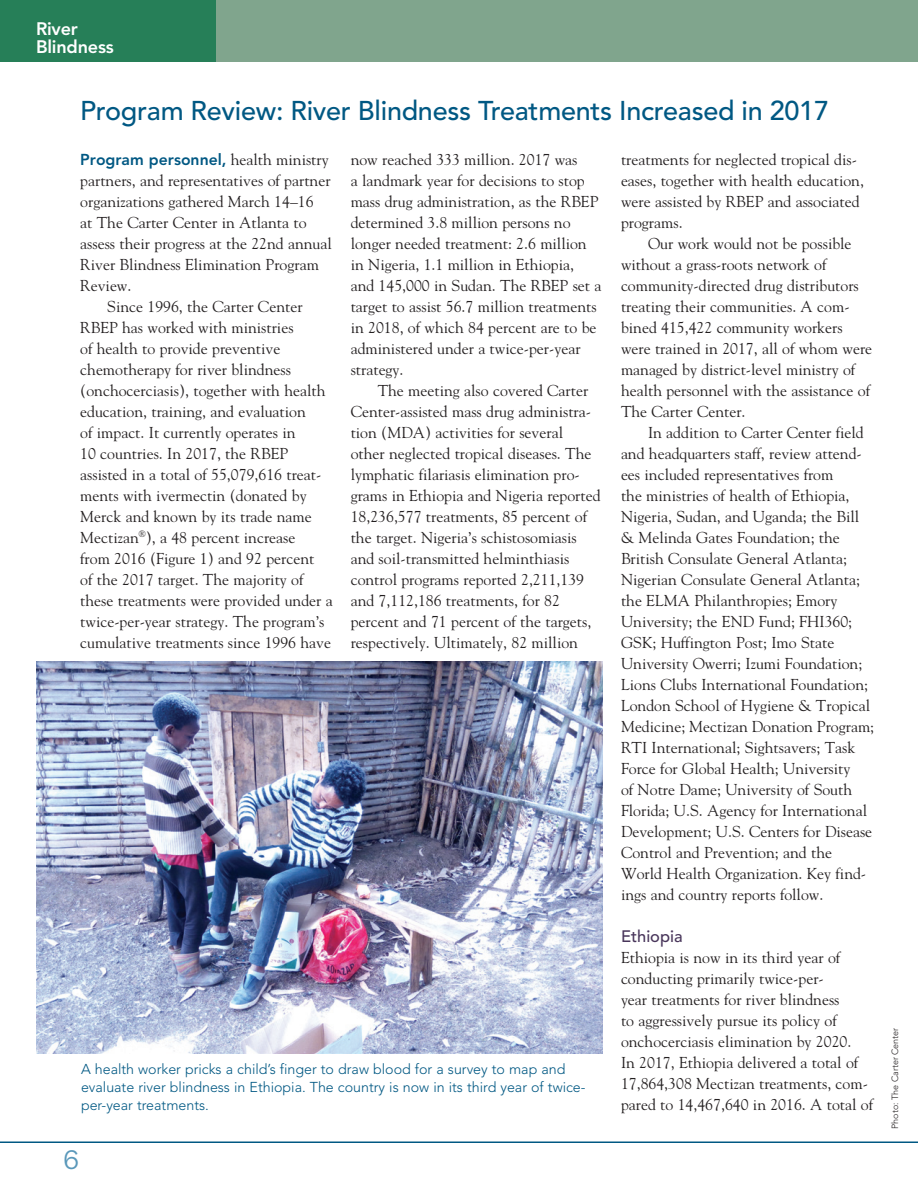
<style>
.page{position:relative;width:918px;height:1188px;background:#fff}
.page>*{position:absolute;margin:0;border:0;box-sizing:border-box;transform-origin:0 0}
.Avenir_Headline{font:500 27px "Avenir";letter-spacing:-.01em;color:#005883}
.Body_Copy{font:27px "Lean OFY";color:#5a98ba}
.t1{font:800 18px/18px "Avenir";letter-spacing:-.01em;color:#fff}
.Avenir_Subhead{font:500 16.5px "Avenir";color:#49365b}
.Body_Copy-2{font:15.75px/21px "Goudy";color:#231f20}
.Body_No_Indent{font:15.75px/21px "Goudy";color:#231f20}
.t2{font:300 14.25px/18px "Avenir";color:#005883}
.Photo_Credit{font:300 9px "Avenir";color:#231f20}
.s1{font-family:"Avenir";font-weight:800;color:#005883}
</style>
<div class="page">
<div style="left:216px;top:0;width:702px;height:62px;background:#80a58d"></div>
<hr style="left:0;top:1142px;width:918px;height:1px;background:#005883">
<div style="left:0;top:0;width:216px;height:62px;background:#267f58"></div>
<img style="left:36px;top:662px;width:567px;height:392px">
<p class="t1" style="left:36px;top:20px;width:79px">River<br>Blindness</p>
<p class="Avenir_Headline" style="left:80px;top:95px;width:750px">Program Review: River Blindness Treatments Increased in 2017</p>
<p class="Body_Copy-2" style="left:621px;top:148px;width:245px">treatments for neglected tropical dis&shy;eases, together with health education, were assisted by RBEP and associated programs.</p>
<p class="Body_Copy-2" style="left:621px;top:232px;width:253px;text-indent:27px">Our work would not be possible without a grass-roots network of community-directed drug distributors treating their communities. A com&shy;bined 415,422 community workers were trained in 2017, all of whom were managed by district-level ministry of health personnel with the assistance of The Carter Center.</p>
<p class="Body_Copy-2" style="left:621px;top:421px;width:255px;text-indent:27px">In addition to Carter Center field and headquarters staff, review attend&shy;ees included representatives from<br>the ministries of health of Ethiopia, Nigeria, Sudan, and Uganda; the Bill &amp; Melinda Gates Foundation; the British Consulate General Atlanta; Nigerian Consulate General Atlanta; the ELMA Philanthropies; Emory University; the END Fund; FHI360; GSK; Huffington Post; Imo State University Owerri; Izumi Foundation; Lions Clubs International Foundation; London School of Hygiene &amp; Tropical Medicine; Mectizan Donation Program; RTI International; Sightsavers; Task Force for Global Health; University<br>of Notre Dame; University of South Florida; U.S. Agency for International Development; U.S. Centers for Disease Control and Prevention; and the World Health Organization. Key find&shy;ings and country reports follow.</p>
<p class="Avenir_Subhead" style="left:621px;top:926px;width:63px">Ethiopia</p>
<p class="Body_No_Indent" style="left:621px;top:946px;width:254px">Ethiopia is now in its third year of conducting primarily twice-per-<br>year treatments for river blindness<br>to aggressively pursue its policy of onchocerciasis elimination by 2020.<br>In 2017, Ethiopia delivered a total of 17,864,308 Mectizan treatments, com&shy;pared to 14,467,640 in 2016. A total of</p>
<p class="Body_No_Indent" style="left:80px;top:148px;width:253px"><span class="s1">Program personnel,</span> health ministry partners, and representatives of partner organizations gathered March 14–16<br>at The Carter Center in Atlanta to assess their progress at the 22nd annual River Blindness Elimination Program Review.</p>
<p class="Body_Copy-2" style="left:80px;top:295px;width:254px;text-indent:27px">Since 1996, the Carter Center RBEP has worked with ministries<br>of health to provide preventive chemotherapy for river blindness (onchocerciasis), together with health education, training, and evaluation<br>of impact. It currently operates in<br>10 countries. In 2017, the RBEP assisted in a total of 55,079,616 treat&shy;ments with ivermectin (donated by Merck and known by its trade name Mectizan<sup>®</sup>), a 48 percent increase<br>from 2016 (Figure 1) and 92 percent<br>of the 2017 target. The majority of these treatments were provided under a twice-per-year strategy. The program’s cumulative treatments since 1996 have</p>
<p class="Body_Copy-2" style="left:351px;top:148px;width:252px">now reached 333 million. 2017 was<br>a landmark year for decisions to stop mass drug administration, as the RBEP determined 3.8 million persons no longer needed treatment: 2.6 million in Nigeria, 1.1 million in Ethiopia, and 145,000 in Sudan. The RBEP set a target to assist 56.7 million treatments in 2018, of which 84 percent are to be administered under a twice-per-year strategy.</p>
<p class="Body_Copy-2" style="left:351px;top:379px;width:251px;text-indent:27px">The meeting also covered Carter Center-assisted mass drug administra&shy;tion (MDA) activities for several other neglected tropical diseases. The lymphatic filariasis elimination pro&shy;grams in Ethiopia and Nigeria reported 18,236,577 treatments, 85 percent of the target. Nigeria’s schistosomiasis and soil-transmitted helminthiasis control programs reported 2,211,139 and 7,112,186 treatments, for 82 percent and 71 percent of the targets, respectively. Ultimately, 82 million</p>
<p class="t2" style="left:81px;top:1060px;width:506px">A health worker pricks a child’s finger to draw blood for a survey to map and evaluate river blindness in Ethiopia. The country is now in its third year of twice&shy;per-year treatments.</p>
<p class="Body_Copy" style="left:63px;top:1143px;width:18px">6</p>
<p class="Photo_Credit" style="left:890px;top:1129px;width:103px;rotate:-90deg">Photo: The Carter Center</p>
</div>
